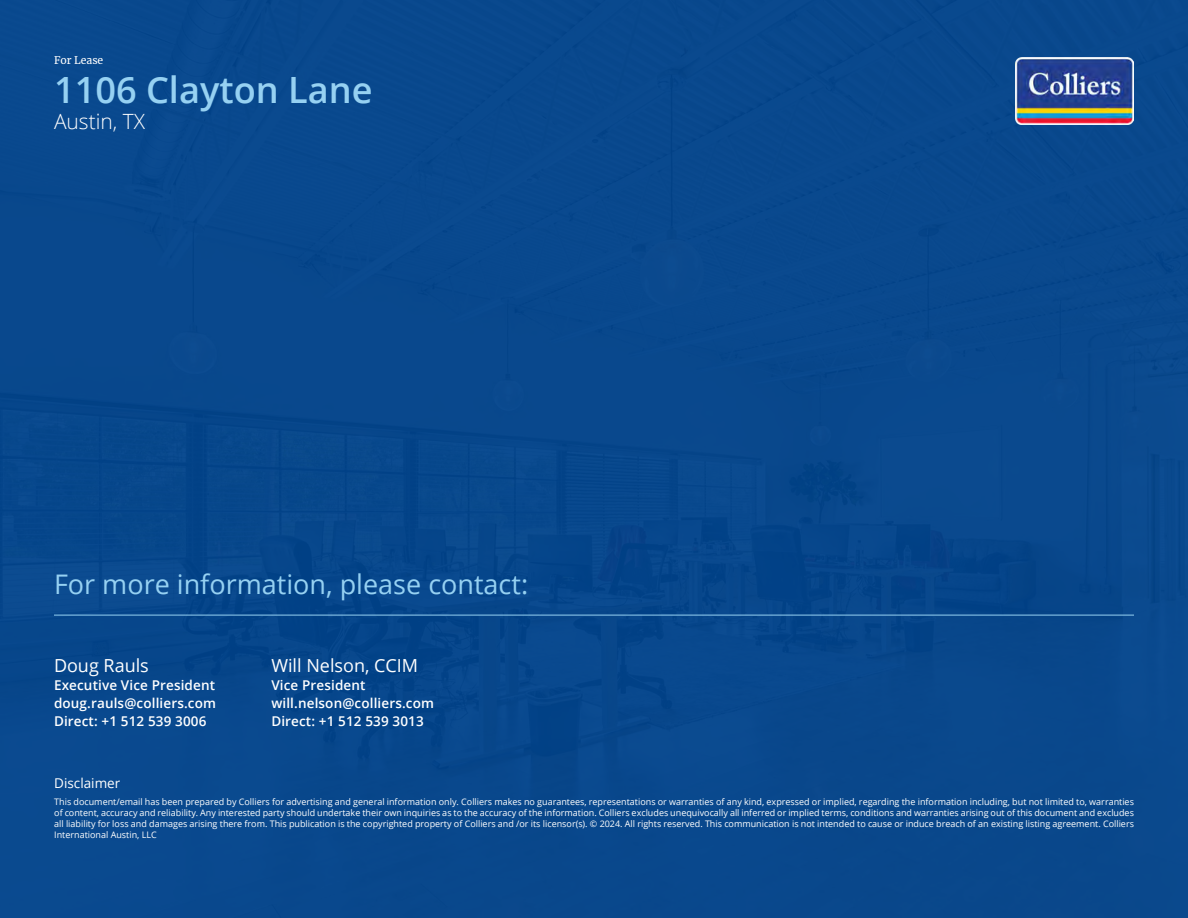
<style>
.page{position:relative;width:1188px;height:918px;background:#09488d}
.page>*{position:absolute;margin:0;border:0;box-sizing:border-box;transform-origin:0 0}
.t1{font:600 36.15px "Open Sans";color:#96d1f2}
.t2{font:27px "Open Sans";color:#96d1f2}
.t3{font:300 21px "Open Sans";color:#fff}
.t4{font:18px "Open Sans";color:#fff}
.t5{font:600 13.5px/18px "Open Sans";letter-spacing:.01em;color:#fff;text-align:justify}
.t6{font:13.5px "Open Sans";color:#fff}
.t7{font:10.5px "Merriweather";color:#fff}
.t8{font:9px/10.8px "Open Sans";color:#fff;text-align:justify}
</style>
<div class="page">
<hr style="left:54px;top:615px;width:1080px;height:1px;background:#96d1f2">
<img style="left:1016px;top:58px;width:118px;height:67px">
<p class="t7" style="left:54px;top:53px;width:51px">For Lease</p>
<h1 class="t1" style="left:54px;top:65px;width:320px">1106 Clayton Lane</h1>
<h3 class="t3" style="left:54px;top:107px;width:93px">Austin, TX</h3>
<h2 class="t2" style="left:54px;top:566px;width:476px">For more information, please contact:</h2>
<h3 class="t4" style="left:54px;top:654px;width:96px">Doug Rauls</h3>
<h3 class="t5" style="left:54px;top:676px;width:164px">Executive Vice President doug.rauls@colliers.com Direct: +1 512 539 3006</h3>
<h3 class="t4" style="left:271px;top:654px;width:148px">Will Nelson, CCIM</h3>
<h3 class="t5" style="left:271px;top:676px;width:164px;text-align:left">Vice President will.nelson@colliers.com<br>Direct: +1 512 539 3013</h3>
<h3 class="t6" style="left:54px;top:774px;width:68px">Disclaimer</h3>
<p class="t8" style="left:54px;top:797px;width:1081px">This document/email has been prepared by Colliers for advertising and general information only. Colliers makes no guarantees, representations or warranties of any kind, expressed or implied, regarding the information including, but not limited to, warranties of content, accuracy and reliability. Any interested party should undertake their own inquiries as to the accuracy of the information. Colliers excludes unequivocally all inferred or implied terms, conditions and warranties arising out of this document and excludes all liability for loss and damages arising there from. This publication is the copyrighted property of Colliers and /or its licensor(s). © 2024. All rights reserved. This communication is not intended to cause or induce breach of an existing listing agreement. Colliers International Austin, LLC</p>
</div>
